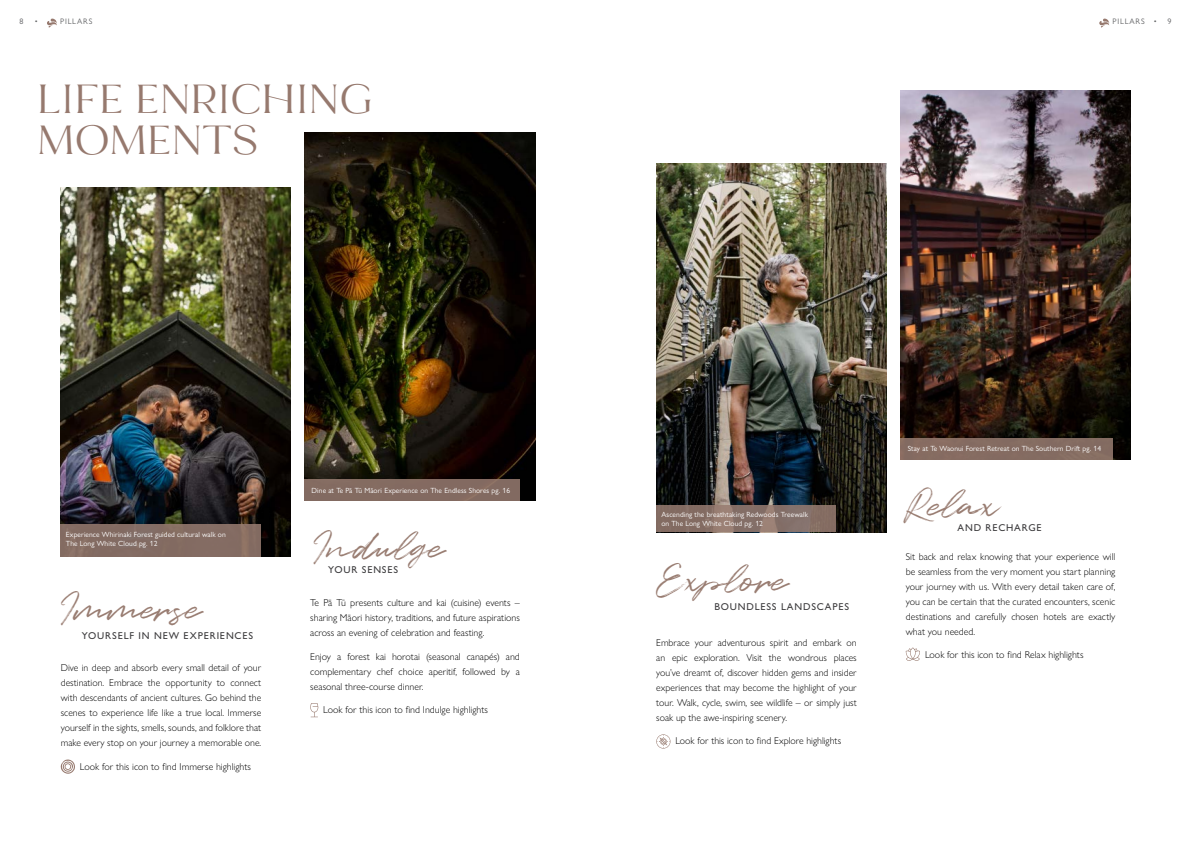
<style>
.page{position:relative;width:1191px;height:842px;background:#fff}
.page>*{position:absolute;margin:0;border:0;box-sizing:border-box;transform-origin:0 0}
.t1{font:47px/41px "Harlow Duo Serif";letter-spacing:.02em;color:#96796e}
.t2{font:39.6px "Quentin";color:#997d72}
.t3{font:300 10px/15px "Gill Sans Nova";color:#000;text-align:justify}
.t4{font:500 10px "Gill Sans Nova";letter-spacing:.08em;color:#3d3c3e}
.t5{font:8px "Gill Sans Nova";letter-spacing:.1em;color:#636466}
.t6{font:7.5px/9px "Gill Sans Nova";letter-spacing:.01em;color:#fff}
</style>
<div class="page">
<img style="left:60px;top:188px;width:231px;height:368px">
<img style="left:656px;top:164px;width:230px;height:368px">
<img style="left:305px;top:132px;width:230px;height:369px">
<img style="left:900px;top:91px;width:230px;height:368px">
<div style="left:60px;top:524px;width:201px;height:32px;background:#836c63"></div>
<div style="left:305px;top:479px;width:215px;height:22px;background:#836a61"></div>
<svg style="left:656px;top:506px;width:179px;height:26px;background:#887168"></svg>
<div style="left:900px;top:438px;width:212px;height:21px;background:#856c61"></div>
<svg style="left:1099px;top:19px;width:10px;height:8px"></svg>
<svg style="left:47px;top:19px;width:10px;height:8px"></svg>
<svg style="left:61px;top:759px;width:14px;height:15px"></svg>
<svg style="left:656px;top:734px;width:14px;height:14px"></svg>
<svg style="left:310px;top:703px;width:8px;height:14px"></svg>
<svg style="left:905px;top:647px;width:15px;height:14px"></svg>
<p class="t5" style="left:19px;top:16px;width:11px">8<sub>8</sub></p>
<p class="t5" style="left:1167px;top:16px;width:5px">9</p>
<p class="t5" style="left:35px;top:16px;width:4px">•</p>
<p class="t5" style="left:60px;top:16px;width:34px">PILLARS</p>
<p class="t5" style="left:1112px;top:16px;width:46px">PILLARS •</p>
<h1 class="t1" style="left:37px;top:77px;width:337px">LIFE ENRICHING<br>MOMENTS</h1>
<p class="t6" style="left:66px;top:530px;width:161px">Experience Whirinaki Forest guided cultural walk on<br>The Long White Cloud pg. 12</p>
<h2 class="t2" style="left:61px;top:582px;width:142px">Immerse</h2>
<p class="t4" style="left:82px;top:629px;width:173px">YOURSELF IN NEW EXPERIENCES</p>
<p class="t3" style="left:61px;top:660px;width:202px">Dive in deep and absorb every small detail of your destination. Embrace the opportunity to connect with descendants of ancient cultures. Go behind the scenes to experience life like a true local. Immerse yourself in the sights, smells, sounds, and folklore that make every stop on your journey a memorable one.</p>
<p class="t3" style="left:80px;top:759px;width:173px">Look for this icon to find Immerse highlights</p>
<p class="t6" style="left:312px;top:485px;width:200px">Dine at Te Pā Tū Māori Experience on The Endless Shores pg. 16</p>
<h2 class="t2" style="left:313px;top:520px;width:132px">Indulge</h2>
<p class="t4" style="left:328px;top:564px;width:72px">YOUR SENSES</p>
<p class="t3" style="left:310px;top:595px;width:211px">Te Pā Tū presents culture and kai (cuisine) events – sharing Māori history, traditions, and future aspirations across an evening of celebration and feasting.</p>
<p class="t3" style="left:310px;top:649px;width:211px">Enjoy a forest kai horotai (seasonal canapés) and complementary chef choice aperitif, followed by a seasonal three-course dinner.</p>
<p class="t3" style="left:323px;top:702px;width:166px">Look for this icon to find Indulge highlights</p>
<p class="t6" style="left:661px;top:510px;width:148px">Ascending the breathtaking Redwoods Treewalk on The Long White Cloud pg. 12</p>
<h2 class="t2" style="left:656px;top:554px;width:133px">Explore</h2>
<p class="t4" style="left:714px;top:600px;width:136px">BOUNDLESS LANDSCAPES</p>
<p class="t3" style="left:656px;top:635px;width:202px">Embrace your adventurous spirit and embark on an epic exploration. Visit the wondrous places you’ve dreamt of, discover hidden gems and insider experiences that may become the highlight of your tour. Walk, cycle, swim, see wildlife – or simply just soak up the awe-inspiring scenery.</p>
<p class="t3" style="left:675px;top:733px;width:167px">Look for this icon to find Explore highlights</p>
<p class="t6" style="left:907px;top:444px;width:195px">Stay at Te Waonui Forest Retreat on The Southern Drift pg. 14</p>
<h2 class="t2" style="left:903px;top:479px;width:97px">Relax</h2>
<p class="t4" style="left:957px;top:522px;width:86px">AND RECHARGE</p>
<p class="t3" style="left:905px;top:549px;width:211px">Sit back and relax knowing that your experience will be seamless from the very moment you start planning your journey with us. With every detail taken care of, you can be certain that the curated encounters, scenic destinations and carefully chosen hotels are exactly what you needed.</p>
<p class="t3" style="left:925px;top:647px;width:160px">Look for this icon to find Relax highlights</p>
</div>
